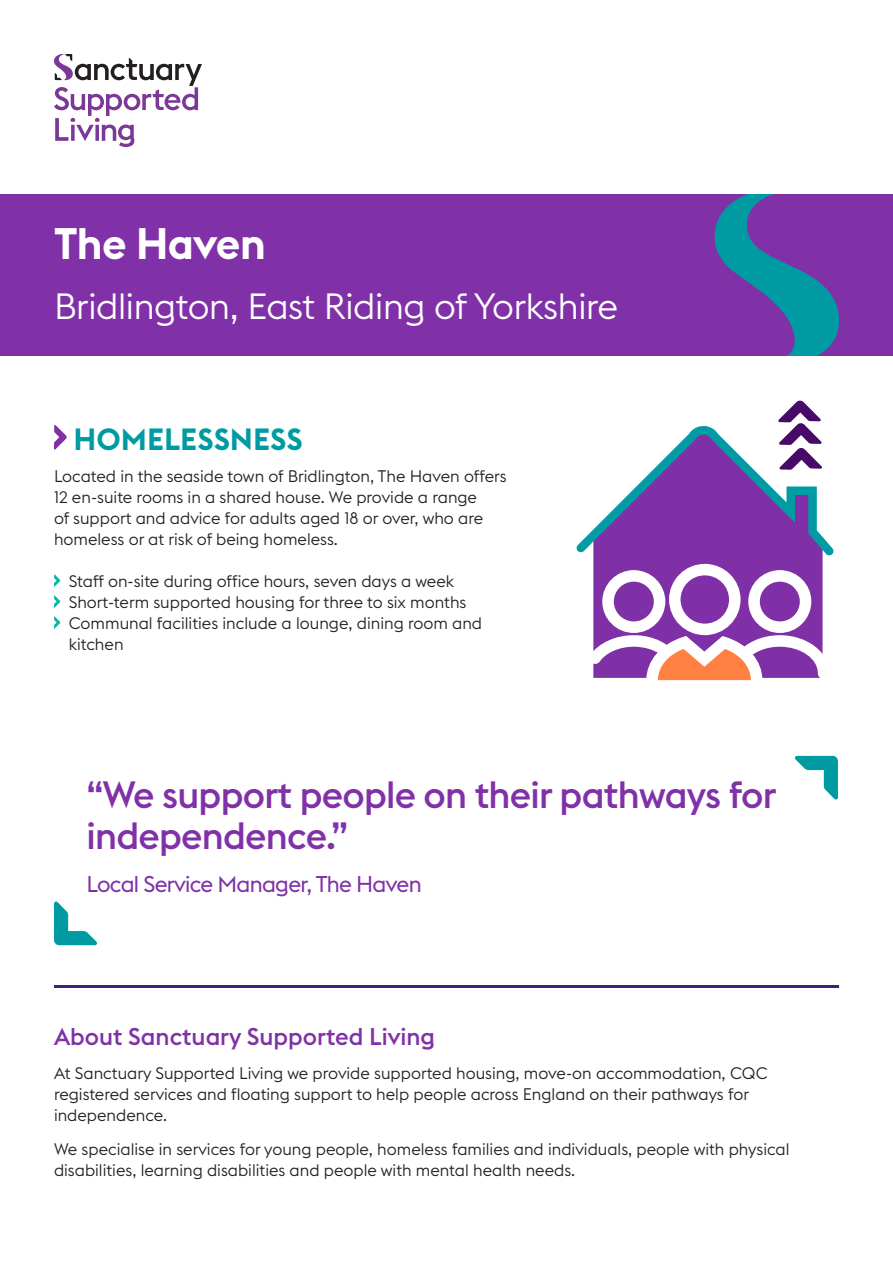
<style>
.page{position:relative;width:893px;height:1263px;background:#fff}
.page>*{position:absolute;margin:0;border:0;box-sizing:border-box;transform-origin:0 0}
.t1{font:600 43.5px "Euclid Flex B";letter-spacing:-.015em;color:#fff}
.t2{font:500 37.5px/40.7px "Euclid Flex B";letter-spacing:-.02em;color:#8031a7}
.t3{font:300 36px "Euclid Flex B";letter-spacing:-.01em;color:#fff}
.t4{font:600 30.3px "Euclid Flex B";color:#009ba2}
.t5{font:500 24px "Euclid Flex B";color:#8031a7}
.t6{font:22.5px "Euclid Flex B";letter-spacing:-.03em;color:#8031a7}
.t7{font:300 16.5px/21px "Euclid Flex B";color:#231f20}
</style>
<div class="page">
<svg style="left:54px;top:425px;width:13px;height:25px"></svg>
<svg style="left:54px;top:574px;width:6px;height:13px"></svg>
<svg style="left:54px;top:595px;width:6px;height:13px"></svg>
<svg style="left:54px;top:616px;width:6px;height:13px"></svg>
<div style="left:0;top:194px;width:893px;height:161px;background:#8031a7"></div>
<svg style="left:714px;top:194px;width:125px;height:161px"></svg>
<svg style="left:54px;top:54px;width:148px;height:93px"></svg>
<hr style="left:54px;top:985px;width:785px;height:3px;background:#411f77">
<svg style="left:795px;top:756px;width:43px;height:44px"></svg>
<svg style="left:54px;top:901px;width:43px;height:44px"></svg>
<div style="left:593px;top:555px;width:230px;height:9px;background:#8030a6"></div>
<svg style="left:576px;top:400px;width:258px;height:155px"></svg>
<svg style="left:593px;top:564px;width:230px;height:117px"></svg>
<p class="t1" style="left:54px;top:218px;width:213px">The Haven</p>
<p class="t3" style="left:54px;top:285px;width:566px">Bridlington, East Riding of Yorkshire</p>
<p class="t4" style="left:74px;top:421px;width:231px">HOMELESSNESS</p>
<p class="t7" style="left:54px;top:465px;width:454px">Located in the seaside town of Bridlington, The Haven offers 12 en-suite rooms in a shared house. We provide a range<br>of support and advice for adults aged 18 or over, who are homeless or at risk of being homeless.</p>
<p class="t7" style="left:69px;top:570px;width:387px">Staff on-site during office hours, seven days a week</p>
<p class="t7" style="left:69px;top:591px;width:399px">Short-term supported housing for three to six months</p>
<p class="t7" style="left:69px;top:612px;width:415px">Communal facilities include a lounge, dining room and kitchen</p>
<p class="t2" style="left:86px;top:775px;width:692px">“We support people on their pathways for independence.”</p>
<p class="t6" style="left:86px;top:871px;width:337px">Local Service Manager, The Haven</p>
<p class="t5" style="left:54px;top:1023px;width:383px">About Sanctuary Supported Living</p>
<p class="t7" style="left:54px;top:1063px;width:715px">At Sanctuary Supported Living we provide supported housing, move-on accommodation, CQC registered services and floating support to help people across England on their pathways for independence.</p>
<p class="t7" style="left:54px;top:1138px;width:737px">We specialise in services for young people, homeless families and individuals, people with physical disabilities, learning disabilities and people with mental health needs.</p>
</div>
